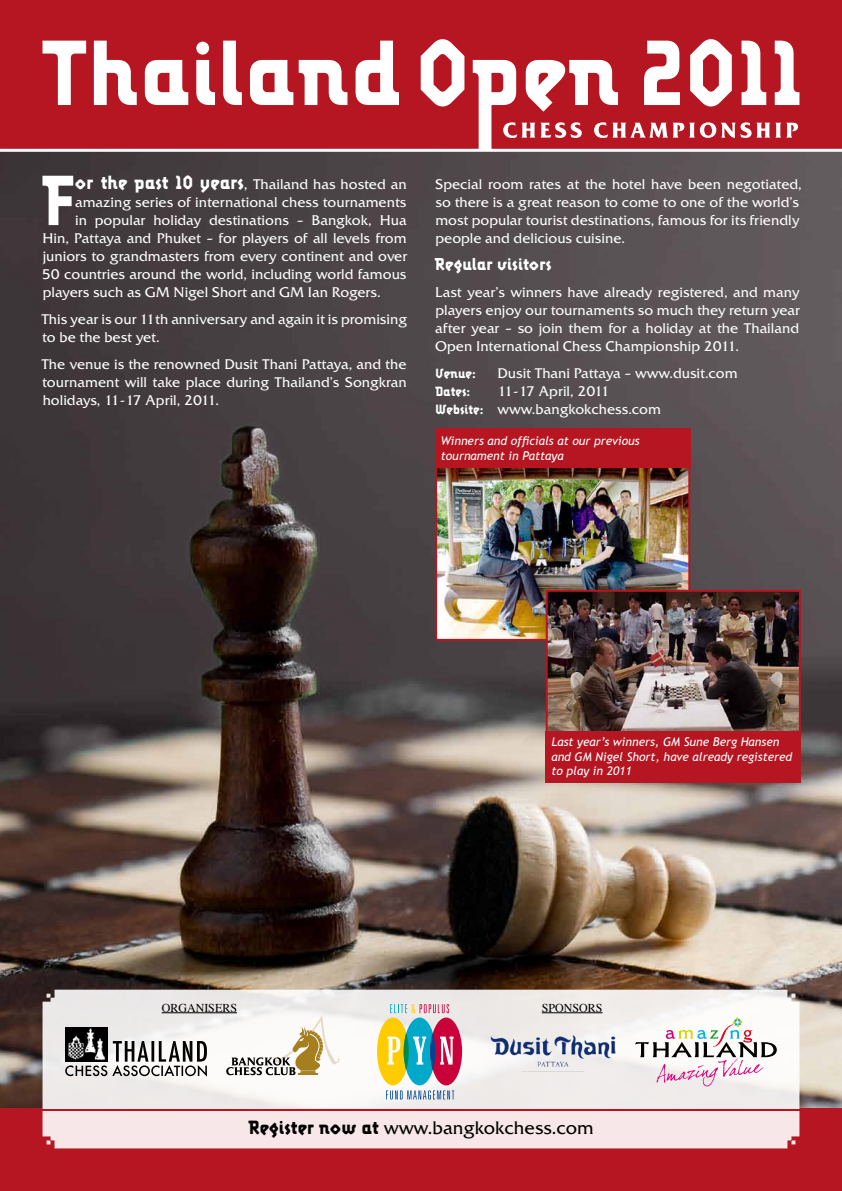
<style>
.page{position:relative;width:842px;height:1191px;background:#fff}
.page>*{position:absolute;margin:0;border:0;box-sizing:border-box;transform-origin:0 0}
.t1{font:700 74px "Lunatix";color:#fff}
.t2{font:18px "Friz Qua";color:#000}
.t3{font:700 18px "Lunatix";color:#fff}
.t4{font:14px/18px "Friz Qua";color:#fff}
.t5{font:700 14px "Lunatix";color:#fff}
.t6{font:italic 12px/14.4px "Trebuchet MS";color:#fff}
.t7{font:12px "Times";color:#000}
.s1{font-family:"Lunatix";font-weight:700;font-size:20px}
.s2{font-size:15px}
.s3{font-family:"Lunatix";font-weight:700}
</style>
<div class="page">
<img style="left:0;top:152px;width:842px;height:956px">
<div style="left:0;top:0;width:842px;height:150px;background:#b51621"></div>
<div style="left:0;top:1108px;width:842px;height:83px;background:#b51621"></div>
<svg style="left:43px;top:989px;width:756px;height:159px;fill:#f6e9e8"></svg>
<hr style="left:0;top:1108px;width:842px;height:2px;background:#b51621">
<hr style="left:162px;top:1012px;width:75px;height:1px;background:#000">
<hr style="left:542px;top:1012px;width:61px;height:1px;background:#000">
<img style="left:438px;top:468px;width:249px;height:170px">
<div style="left:435px;top:465px;width:255px;height:176px;border:2px solid #b51621"></div>
<img style="left:549px;top:593px;width:249px;height:138px">
<div style="left:546px;top:590px;width:255px;height:153px;border:2px solid #b51621"></div>
<div style="left:546px;top:731px;width:255px;height:51px;background:#b51621"></div>
<div style="left:435px;top:428px;width:255px;height:40px;background:#b51621"></div>
<hr style="left:0;top:149px;width:842px;height:3px;background:#fff">
<svg style="left:635px;top:1017px;width:142px;height:69px"></svg>
<img style="left:66px;top:1027px;width:42px;height:14px">
<svg style="left:65px;top:1041px;width:142px;height:35px"></svg>
<svg style="left:386px;top:1090px;width:68px;height:9px"></svg>
<div style="left:377px;top:1017px;width:32px;height:68px;background:#fecc00;border-radius:50%"></div>
<div style="left:404px;top:1017px;width:31px;height:68px;background:#00a9c8;border-radius:50%"></div>
<div style="left:430px;top:1017px;width:32px;height:68px;background:#c90039;border-radius:50%"></div>
<svg style="left:404px;top:1033px;width:5px;height:37px"></svg>
<svg style="left:430px;top:1033px;width:5px;height:37px"></svg>
<svg style="left:387px;top:1036px;width:13px;height:28px"></svg>
<svg style="left:413px;top:1036px;width:13px;height:28px"></svg>
<svg style="left:440px;top:1036px;width:13px;height:28px"></svg>
<svg style="left:390px;top:1004px;width:59px;height:9px"></svg>
<svg style="left:226px;top:1014px;width:114px;height:61px"></svg>
<img style="left:490px;top:1028px;width:126px;height:47px">
<svg style="left:43px;top:39px;width:756px;height:110px"></svg>
<h1 class="t1" style="left:40px;top:160px;width:36px">F</h1>
<p class="t4" style="left:75px;top:175px;width:333px"><span class="s1">or the past 10 years</span><span class="s2">,</span> Thailand has hosted an</p>
<p class="t4" style="left:75px;top:193px;width:333px">amazing series of international chess tournaments</p>
<p class="t4" style="left:75px;top:211px;width:333px">in popular holiday destinations – Bangkok, Hua</p>
<p class="t4" style="left:42px;top:229px;width:366px">Hin, Pattaya and Phuket – for players of all levels from</p>
<p class="t4" style="left:43px;top:247px;width:366px">juniors to grandmasters from every continent and over</p>
<p class="t4" style="left:42px;top:265px;width:366px">50 countries around the world, including world famous</p>
<p class="t4" style="left:43px;top:283px;width:339px">players such as GM Nigel Short and GM Ian Rogers.</p>
<p class="t4" style="left:41px;top:310px;width:367px">This year is our 11th anniversary and again it is promising to be the best yet.</p>
<p class="t4" style="left:41px;top:355px;width:367px;text-align:justify">The venue is the renowned Dusit Thani Pattaya, and the tournament will take place during Thailand’s Songkran holidays, 11-17 April, 2011.</p>
<p class="t4" style="left:435px;top:175px;width:368px">Special room rates at the hotel have been negotiated, so there is a great reason to come to one of the world’s most popular tourist destinations, famous for its friendly people and delicious cuisine.</p>
<p class="t3" style="left:435px;top:254px;width:118px">Regular visitors</p>
<p class="t4" style="left:435px;top:283px;width:366px;text-align:justify">Last year’s winners have already registered, and many players enjoy our tournaments so much they return year after year – so join them for a holiday at the Thailand Open International Chess Championship 2011.</p>
<p class="t5" style="left:435px;top:366px;width:42px">Venue:</p>
<p class="t4" style="left:497px;top:364px;width:242px">Dusit Thani Pattaya – www.dusit.com</p>
<p class="t5" style="left:435px;top:384px;width:37px">Dates:</p>
<p class="t4" style="left:435px;top:382px;width:227px;text-indent:62px">11-17 April, 2011<br><span class="s3">Website:</span> www.bangkokchess.com</p>
<p class="t6" style="left:441px;top:434px;width:200px">Winners and officials at our previous tournament in Pattaya</p>
<p class="t6" style="left:551px;top:735px;width:242px">Last year’s winners, GM Sune Berg Hansen and GM Nigel Short, have already registered to play in 2011</p>
<p class="t7" style="left:162px;top:996px;width:77px">ORGANISERS</p>
<p class="t7" style="left:542px;top:996px;width:54px">SPONS ORS</p>
<p class="t2" style="left:248px;top:1117px;width:347px"><span class="s1">Register now at</span> www.bangkokchess.com</p>
</div>
